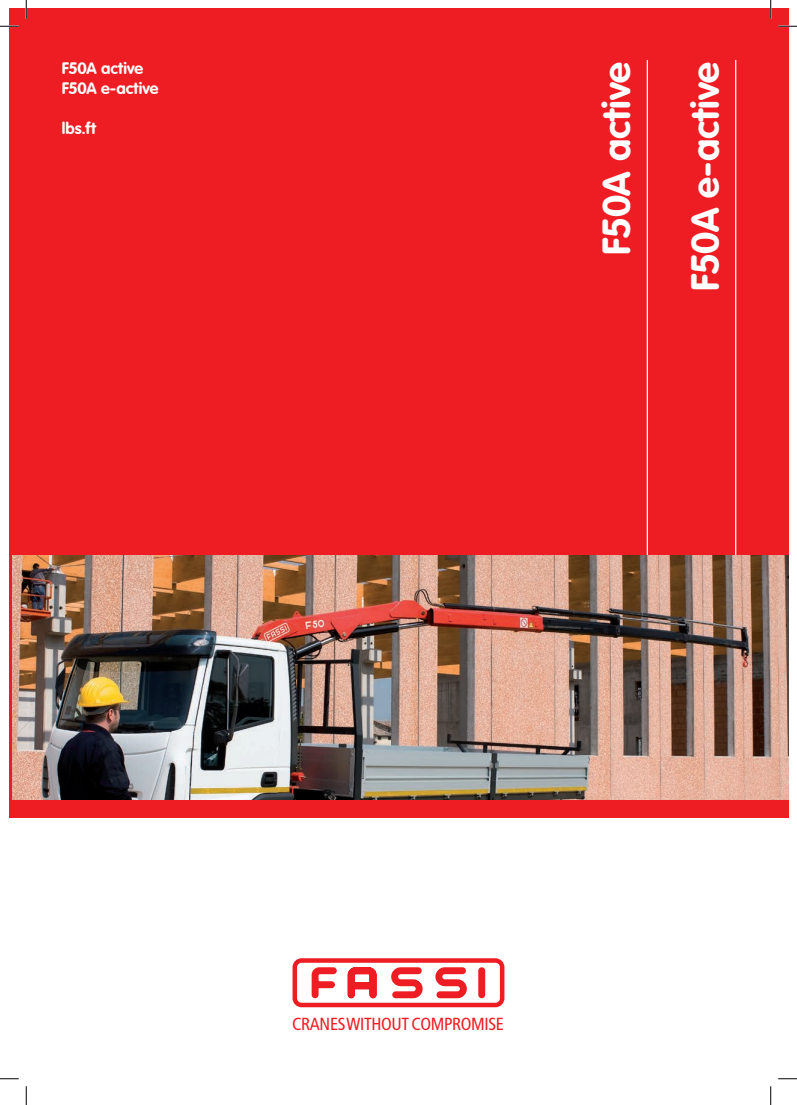
<style>
.page{position:relative;width:797px;height:1105px;background:#fff}
.page>*{position:absolute;margin:0;border:0;box-sizing:border-box;transform-origin:0 0}
.t1{font:700 38.75px "VAG Rounded";letter-spacing:-.01em;color:#fff}
.t2{font:condensed 17.5px "Frutiger";letter-spacing:-.02em;color:#ee1d23}
.t3{font:700 16.25px/20px "VAG Rounded";color:#fff}
</style>
<div class="page">
<div style="left:9px;top:9px;width:779px;height:809px;background:#ee1d23"></div>
<hr style="left:735px;top:60px;width:1px;height:573px;background:#fff">
<hr style="left:646px;top:60px;width:2px;height:573px;background:#fff">
<img style="left:12px;top:555px;width:776px;height:245px">
<svg style="left:292px;top:958px;width:212px;height:49px"></svg>
<svg style="left:0;top:25px;width:19px;height:2px"></svg>
<svg style="left:778px;top:25px;width:19px;height:2px"></svg>
<svg style="left:0;top:1078px;width:19px;height:1px"></svg>
<svg style="left:778px;top:1078px;width:19px;height:1px"></svg>
<svg style="left:25px;top:0;width:2px;height:19px"></svg>
<svg style="left:25px;top:1086px;width:2px;height:19px"></svg>
<svg style="left:770px;top:0;width:1px;height:19px"></svg>
<svg style="left:770px;top:1086px;width:1px;height:19px"></svg>
<p class="t3" style="left:62px;top:58px;width:98px">F50A active<br>F50A e-active</p>
<p class="t3" style="left:62px;top:118px;width:36px">lbs.ft</p>
<h1 class="t1" style="left:594px;top:255px;width:194px;rotate:-90deg">F50A active</h1>
<h1 class="t1" style="left:683px;top:291px;width:231px;rotate:-90deg">F50A e-active</h1>
<p class="t2" style="left:292px;top:1013px;width:213px">CRANES WITHOUT COMPROMISE</p>
</div>
